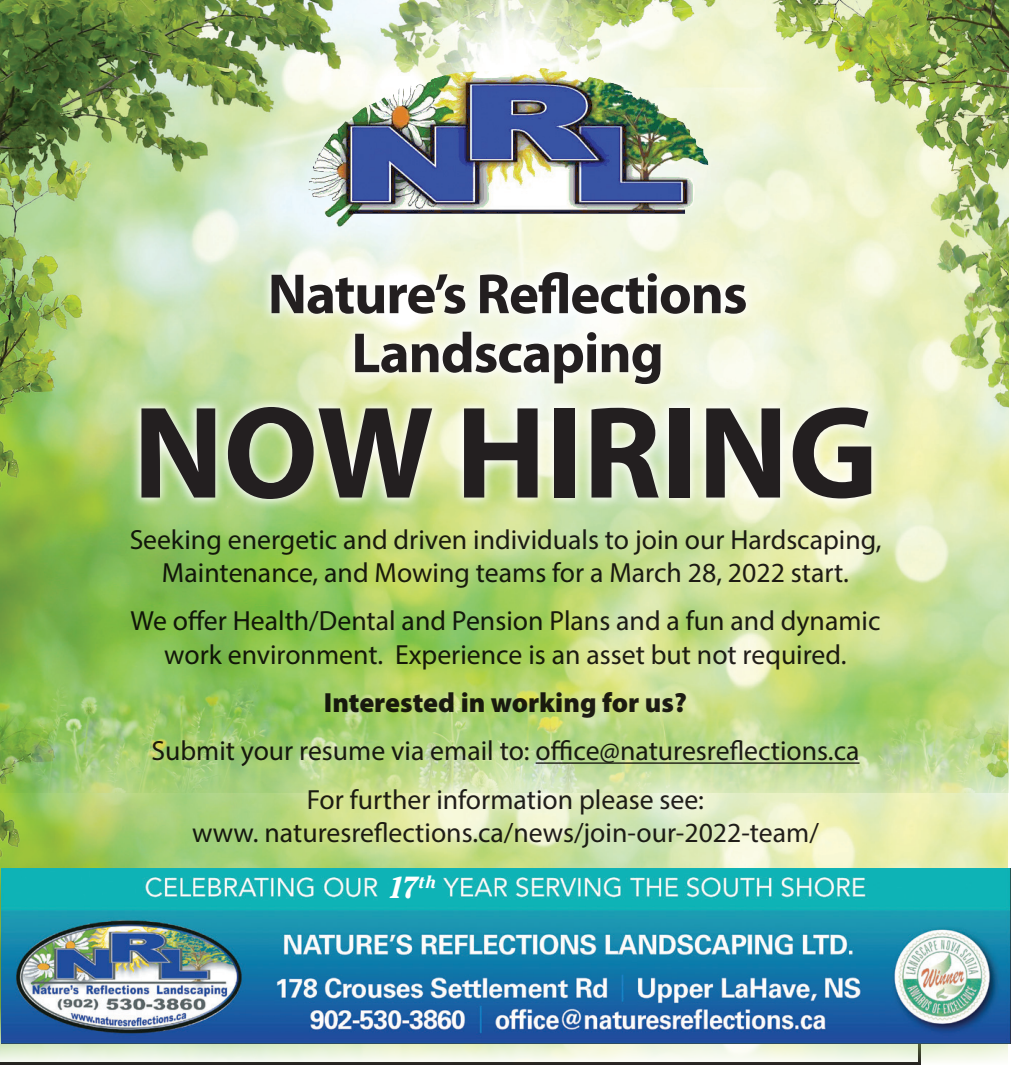
<style>
.page{position:relative;width:1011px;height:1065px;background:#fff}
.page>*{position:absolute;margin:0;border:0;box-sizing:border-box;transform-origin:0 0}
.t1{font:700 132.3px "Myriad Pro";letter-spacing:-.005em;color:#231f20}
.t2{font:700 57px/59.1px "Myriad Pro";letter-spacing:-.02em;color:#231f20;text-align:center}
.t3{font:italic 700 30.3px "Cheltenham Std";color:#fff;scale:.94 1}
.t4{font:27.9px/33.3px "Myriad Pro";color:#231f20;text-align:center}
.t5{font:900 27.9px "Myriad Pro";color:#231f20}
</style>
<div class="page">
<img style="left:1px;top:793px;width:1006px;height:272px">
<img style="left:0;top:0;width:1009px;height:793px">
<svg style="left:259px;top:260px;width:499px;height:135px"></svg>
<img style="left:309px;top:69px;width:387px;height:158px">
<svg style="left:129px;top:395px;width:754px;height:116px"></svg>
<img style="left:1px;top:869px;width:1010px;height:174px">
<hr style="left:536px;top:762px;width:323px;height:2px;background:#231f20">
<h2 class="t2" style="left:268px;top:263px;width:481px">Nature’s Reflections<br>Landscaping</h2>
<h1 class="t1" style="left:133px;top:367px;width:747px">NOW HIRING</h1>
<p class="t4" style="left:129px;top:522px;width:754px">Seeking energetic and driven individuals to join our Hardscaping,<br>Maintenance, and Mowing teams for a March 28, 2022 start.</p>
<p class="t4" style="left:130px;top:604px;width:751px">We offer Health/Dental and Pension Plans and a fun and dynamic work environment. Experience is an asset but not required.</p>
<p class="t5" style="left:324px;top:684px;width:364px">Interested in working for us?</p>
<p class="t4" style="left:151px;top:726px;width:709px;line-height:48.3px">Submit your resume via email to: office@naturesreflections.ca<br>For further information please see:</p>
<p class="t4" style="left:192px;top:815px;width:628px">www. naturesreflections.ca/news/join-our-2022-team/</p>
<p class="t3" style="left:388px;top:869px;width:53px">17<sup>th</sup></p>
</div>
